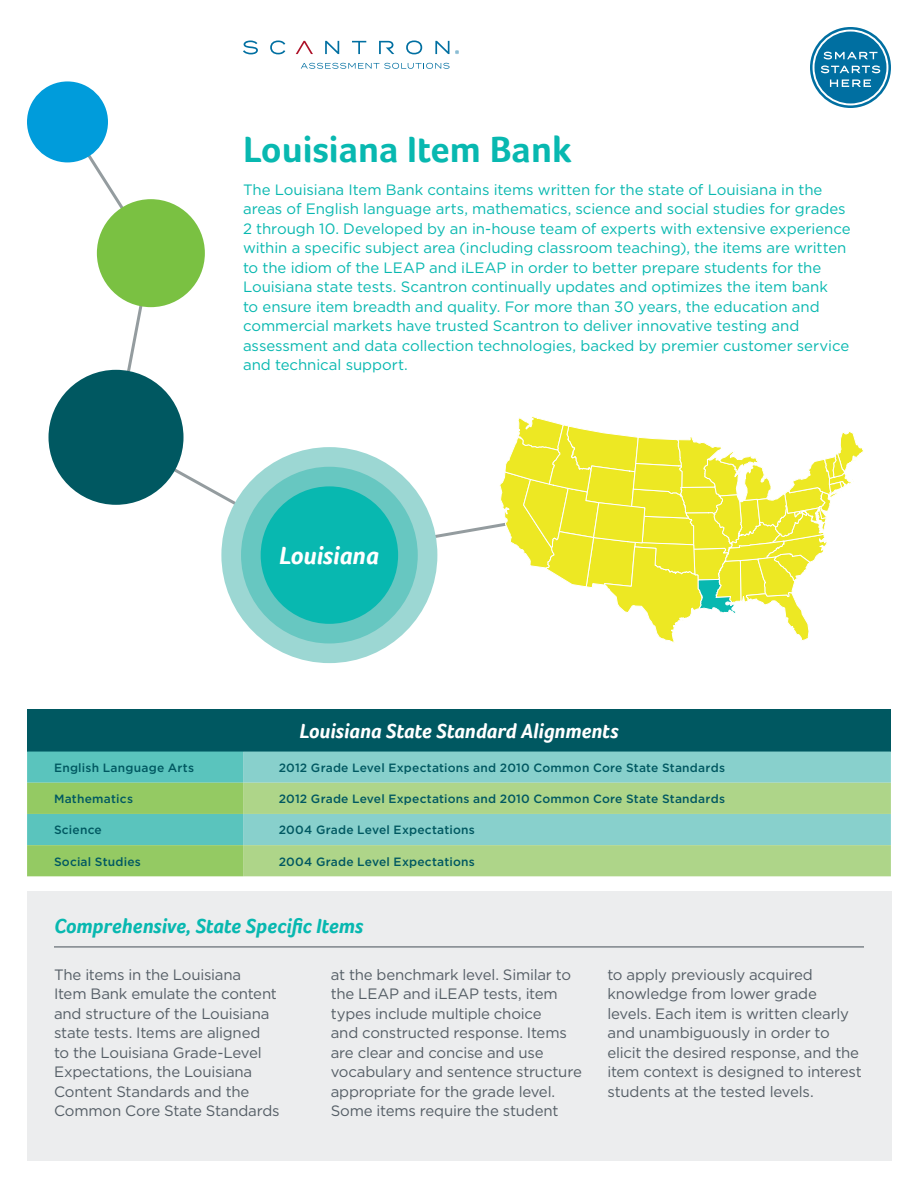
<style>
.page{position:relative;width:918px;height:1188px;background:#fff}
.page>*{position:absolute;margin:0;border:0;box-sizing:border-box;transform-origin:0 0}
.t1{font:700 37.5px "Foco";color:#08b8b0}
.t2{font:italic 700 25.5px "Foco";color:#fff}
.t3{font:italic 700 21px "Foco";color:#fff}
.t4{font:italic 700 21px "Foco";letter-spacing:-.005em;color:#08b8b0}
.t5{font:15px/19.5px "Gotham";letter-spacing:-.005em;color:#08b8b0}
.t6{font:15px/19.5px "Gotham";letter-spacing:-.015em;color:#555e66}
.t7{font:500 12px "Gotham";letter-spacing:.02em;color:#005861}
</style>
<div class="page">
<svg style="left:63px;top:128px;width:437px;height:430px"></svg>
<div style="left:221px;top:447px;width:216px;height:216px;background:#9cd7d3;border-radius:50%"></div>
<div style="left:241px;top:467px;width:177px;height:176px;background:#67c7c1;border-radius:50%"></div>
<div style="left:261px;top:486px;width:137px;height:138px;background:#08b8b0;border-radius:50%"></div>
<svg style="left:500px;top:416px;width:363px;height:227px"></svg>
<div style="left:27px;top:709px;width:864px;height:43px;background:#005861"></div>
<div style="left:243px;top:752px;width:648px;height:31px;background:#88d0cc"></div>
<svg style="left:27px;top:752px;width:216px;height:124px;background:#77c790"></svg>
<svg style="left:243px;top:783px;width:648px;height:93px;background:#a1d39f"></svg>
<div style="left:27px;top:891px;width:864px;height:270px;background:#ecedee"></div>
<hr style="left:54px;top:947px;width:810px;height:1px;background:#475159">
<div style="left:27px;top:81px;width:81px;height:81px;background:#009cdb;border-radius:50%"></div>
<div style="left:49px;top:370px;width:135px;height:135px;background:#005861;border-radius:50%"></div>
<div style="left:97px;top:199px;width:108px;height:108px;background:#7ac142;border-radius:50%"></div>
<svg style="left:243px;top:40px;width:206px;height:14px"></svg>
<svg style="left:301px;top:63px;width:149px;height:6px"></svg>
<svg style="left:455px;top:50px;width:4px;height:4px"></svg>
<svg style="left:810px;top:27px;width:81px;height:81px"></svg>
<h1 class="t1" style="left:243px;top:127px;width:330px">Louisiana Item Bank</h1>
<p class="t5" style="left:243px;top:181px;width:609px">The Louisiana Item Bank contains items written for the state of Louisiana in the areas of English language arts, mathematics, science and social studies for grades 2 through 10. Developed by an in-house team of experts with extensive experience within a specific subject area (including classroom teaching), the items are written to the idiom of the LEAP and iLEAP in order to better prepare students for the Louisiana state tests. Scantron continually updates and optimizes the item bank<br>to ensure item breadth and quality. For more than 30 years, the education and commercial markets have trusted Scantron to deliver innovative testing and assessment and data collection technologies, backed by premier customer service and technical support.</p>
<h2 class="t2" style="left:279px;top:545px;width:101px">Louisiana</h2>
<h3 class="t3" style="left:299px;top:722px;width:321px">Louisiana State Standard Alignments</h3>
<p class="t7" style="left:54px;top:762px;width:142px">English Language Arts</p>
<p class="t7" style="left:279px;top:762px;width:448px">2012 Grade Level Expectations and 2010 Common Core State Standards</p>
<p class="t7" style="left:54px;top:794px;width:80px">Mathematics</p>
<p class="t7" style="left:279px;top:794px;width:448px">2012 Grade Level Expectations and 2010 Common Core State Standards</p>
<p class="t7" style="left:54px;top:825px;width:49px">Science</p>
<p class="t7" style="left:279px;top:825px;width:198px">2004 Grade Level Expectations</p>
<p class="t7" style="left:54px;top:856px;width:88px">Social Studies</p>
<p class="t7" style="left:279px;top:856px;width:198px">2004 Grade Level Expectations</p>
<h3 class="t4" style="left:54px;top:914px;width:311px">Comprehensive, State Specific Items</h3>
<p class="t6" style="left:54px;top:965px;width:227px">The items in the Louisiana<br>Item Bank emulate the content and structure of the Louisiana state tests. Items are aligned<br>to the Louisiana Grade-Level<br>Expectations, the Louisiana<br>Content Standards and the<br>Common Core State Standards</p>
<p class="t6" style="left:331px;top:965px;width:253px">at the benchmark level. Similar to the LEAP and iLEAP tests, item types include multiple choice<br>and constructed response. Items are clear and concise and use vocabulary and sentence structure appropriate for the grade level.<br>Some items require the student</p>
<p class="t6" style="left:608px;top:965px;width:256px">to apply previously acquired knowledge from lower grade levels. Each item is written clearly and unambiguously in order to elicit the desired response, and the item context is designed to interest students at the tested levels.</p>
</div>
